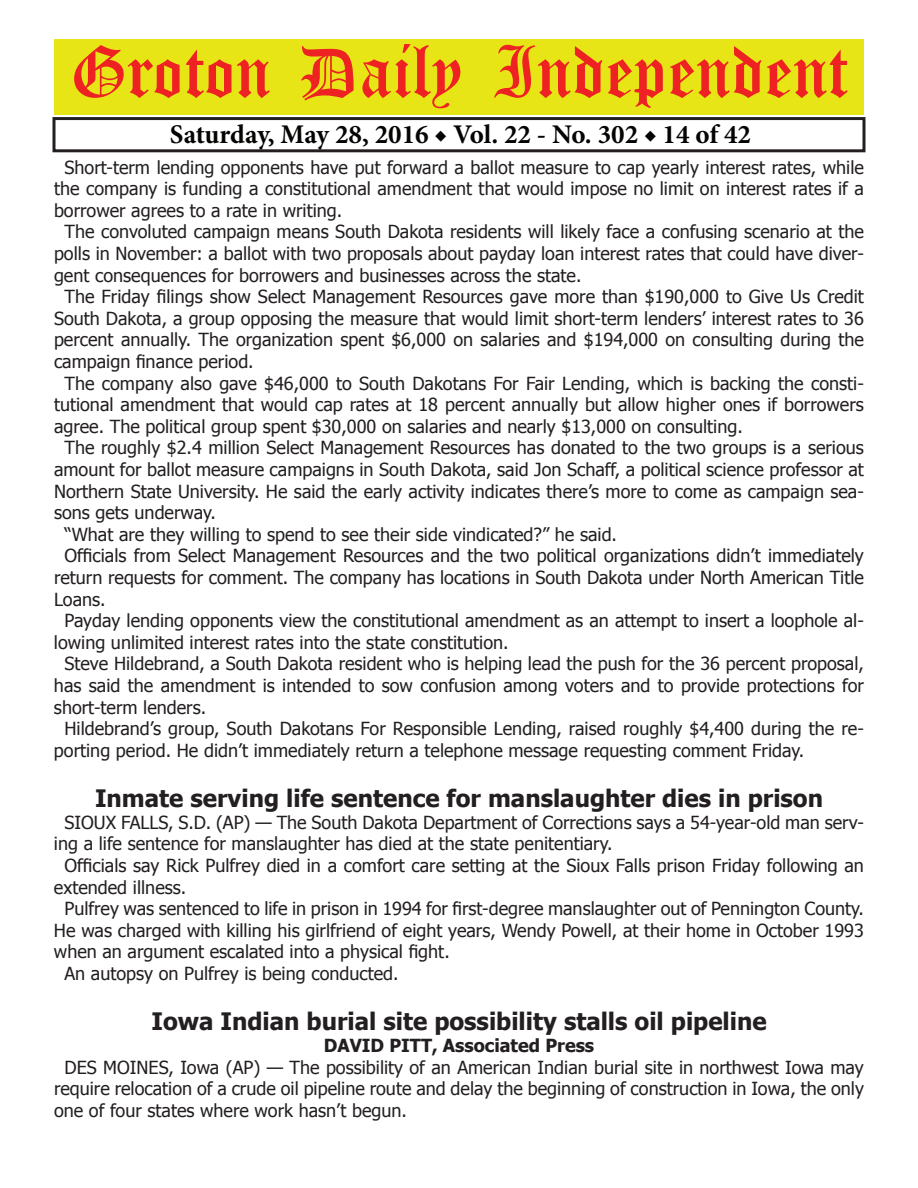
<style>
.page{position:relative;width:918px;height:1188px;background:#fff}
.page>*{position:absolute;margin:0;border:0;box-sizing:border-box;transform-origin:0 0}
.t1{font:54px "Old English Five";color:#ee2123}
.t2{font:700 27px "Minion Pro";color:#040503}
.t3{font:700 24px "Tahoma";color:#231f20}
.t4{font:18px/21.6px "Tahoma";color:#231f20;text-align:justify}
.t5{font:700 18px "Tahoma";color:#231f20}
</style>
<div class="page">
<div style="left:52px;top:117px;width:814px;height:35px;border:3px solid #231f20"></div>
<div style="left:54px;top:40px;width:810px;height:75px;background:#e7e515"></div>
<h1 class="t1" style="left:70px;top:47px;width:779px">Groton Daily Independent</h1>
<h2 class="t2" style="left:170px;top:116px;width:583px">Saturday, May 28, 2016 ◆ Vol. 22 - No. 302 ◆ 14 of 42</h2>
<p class="t4" style="left:64px;top:155px;width:801px">Short-term lending opponents have put forward a ballot measure to cap yearly interest rates, while</p>
<p class="t4" style="left:54px;top:177px;width:811px">the company is funding a constitutional amendment that would impose no limit on interest rates if a</p>
<p class="t4" style="left:54px;top:199px;width:290px">borrower agrees to a rate in writing.</p>
<p class="t4" style="left:64px;top:220px;width:801px">The convoluted campaign means South Dakota residents will likely face a confusing scenario at the</p>
<p class="t4" style="left:54px;top:242px;width:812px">polls in November: a ballot with two proposals about payday loan interest rates that could have diver-</p>
<p class="t4" style="left:54px;top:263px;width:529px">gent consequences for borrowers and businesses across the state.</p>
<p class="t4" style="left:64px;top:285px;width:801px">The Friday filings show Select Management Resources gave more than $190,000 to Give Us Credit</p>
<p class="t4" style="left:54px;top:307px;width:811px">South Dakota, a group opposing the measure that would limit short-term lenders’ interest rates to 36</p>
<p class="t4" style="left:54px;top:328px;width:811px">percent annually. The organization spent $6,000 on salaries and $194,000 on consulting during the</p>
<p class="t4" style="left:54px;top:350px;width:201px">campaign finance period.</p>
<p class="t4" style="left:64px;top:371px;width:801px">The company also gave $46,000 to South Dakotans For Fair Lending, which is backing the consti-</p>
<p class="t4" style="left:54px;top:393px;width:811px">tutional amendment that would cap rates at 18 percent annually but allow higher ones if borrowers</p>
<p class="t4" style="left:54px;top:415px;width:690px">agree. The political group spent $30,000 on salaries and nearly $13,000 on consulting.</p>
<p class="t4" style="left:64px;top:436px;width:801px">The roughly $2.4 million Select Management Resources has donated to the two groups is a serious</p>
<p class="t4" style="left:54px;top:458px;width:811px">amount for ballot measure campaigns in South Dakota, said Jon Schaff, a political science professor at</p>
<p class="t4" style="left:54px;top:479px;width:811px">Northern State University. He said the early activity indicates there’s more to come as campaign sea-</p>
<p class="t4" style="left:54px;top:501px;width:163px">sons gets underway.</p>
<p class="t4" style="left:64px;top:523px;width:554px">“What are they willing to spend to see their side vindicated?” he said.</p>
<p class="t4" style="left:64px;top:544px;width:801px">Officials from Select Management Resources and the two political organizations didn’t immediately</p>
<p class="t4" style="left:54px;top:566px;width:811px">return requests for comment. The company has locations in South Dakota under North American Title</p>
<p class="t4" style="left:54px;top:587px;width:53px">Loans.</p>
<p class="t4" style="left:64px;top:609px;width:801px">Payday lending opponents view the constitutional amendment as an attempt to insert a loophole al-</p>
<p class="t4" style="left:54px;top:631px;width:456px">lowing unlimited interest rates into the state constitution.</p>
<p class="t4" style="left:64px;top:652px;width:801px">Steve Hildebrand, a South Dakota resident who is helping lead the push for the 36 percent proposal,</p>
<p class="t4" style="left:54px;top:674px;width:811px">has said the amendment is intended to sow confusion among voters and to provide protections for</p>
<p class="t4" style="left:54px;top:695px;width:154px">short-term lenders.</p>
<p class="t4" style="left:64px;top:717px;width:801px">Hildebrand’s group, South Dakotans For Responsible Lending, raised roughly $4,400 during the re-</p>
<p class="t4" style="left:54px;top:739px;width:752px">porting period. He didn’t immediately return a telephone message requesting comment Friday.</p>
<h3 class="t3" style="left:95px;top:782px;width:730px">Inmate serving life sentence for manslaughter dies in prison</h3>
<p class="t4" style="left:64px;top:811px;width:801px">SIOUX FALLS, S.D. (AP) — The South Dakota Department of Corrections says a 54-year-old man serv-</p>
<p class="t4" style="left:54px;top:832px;width:560px">ing a life sentence for manslaughter has died at the state penitentiary.</p>
<p class="t4" style="left:64px;top:854px;width:801px">Officials say Rick Pulfrey died in a comfort care setting at the Sioux Falls prison Friday following an</p>
<p class="t4" style="left:54px;top:875px;width:134px">extended illness.</p>
<p class="t4" style="left:64px;top:897px;width:801px">Pulfrey was sentenced to life in prison in 1994 for first-degree manslaughter out of Pennington County.</p>
<p class="t4" style="left:54px;top:919px;width:811px">He was charged with killing his girlfriend of eight years, Wendy Powell, at their home in October 1993</p>
<p class="t4" style="left:54px;top:940px;width:397px">when an argument escalated into a physical fight.</p>
<p class="t4" style="left:64px;top:962px;width:336px">An autopsy on Pulfrey is being conducted.</p>
<h3 class="t3" style="left:151px;top:1005px;width:617px">Iowa Indian burial site possibility stalls oil pipeline</h3>
<p class="t5" style="left:324px;top:1033px;width:272px">DAVID PITT, Associated Press</p>
<p class="t4" style="left:54px;top:1055px;width:811px;text-indent:10px">DES MOINES, Iowa (AP) — The possibility of an American Indian burial site in northwest Iowa may require relocation of a crude oil pipeline route and delay the beginning of construction in Iowa, the only one of four states where work hasn’t begun.</p>
</div>
